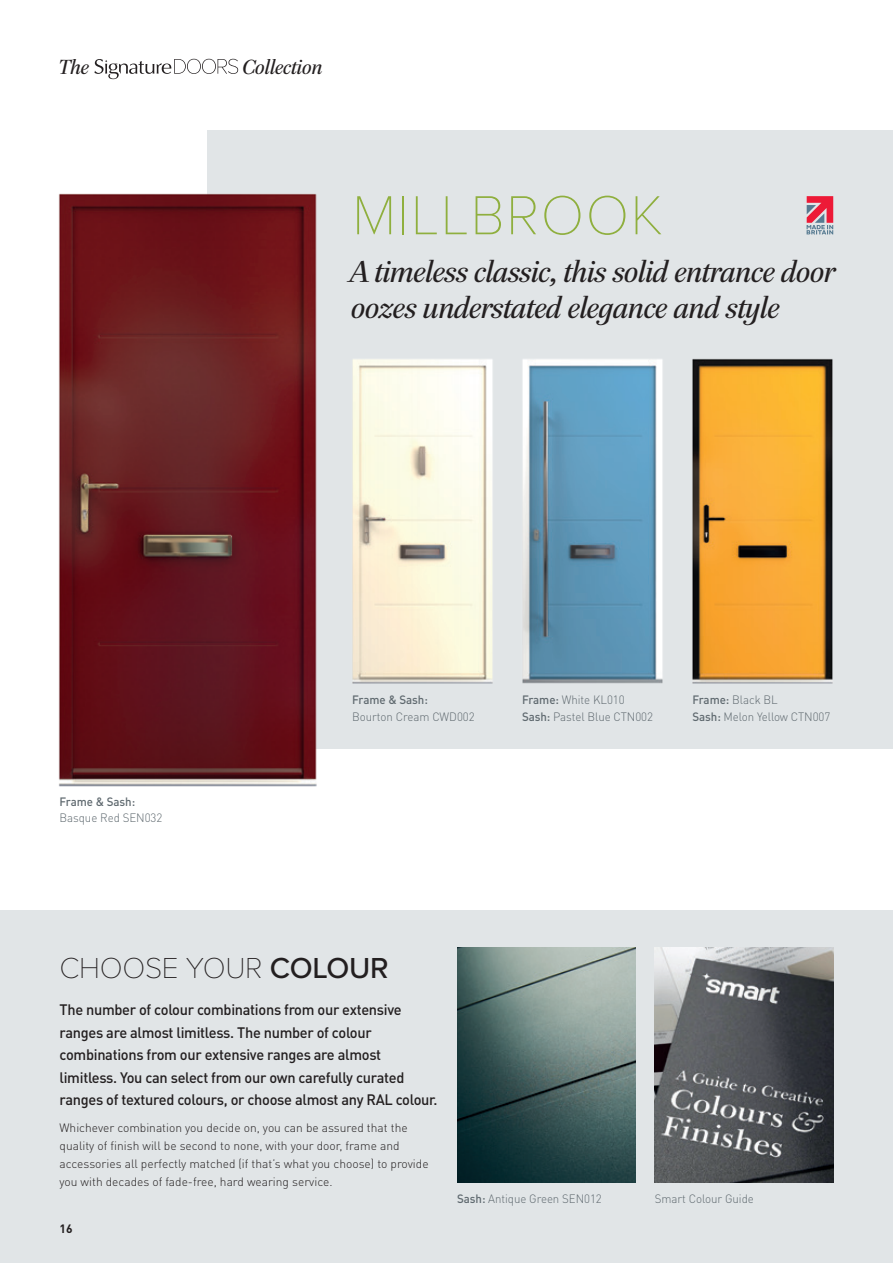
<style>
.page{position:relative;width:893px;height:1263px;background:#fff}
.page>*{position:absolute;margin:0;border:0;box-sizing:border-box;transform-origin:0 0}
.t1{font:100 57px "Proxima Nova T";letter-spacing:.025em;color:#8faf3e}
.t2{font:italic 30px/36px "Paperback 48";color:#231f20}
.t3{font:100 30px "Proxima Nova T";letter-spacing:-.01em;color:#231f20}
.t4{font:italic 20.25px "Paperback 48";letter-spacing:.01em;color:#231f20}
.t5{font:500 15px/22.5px "DIN Pro";letter-spacing:-.02em;color:#231f20}
.t6{font:300 12px/18px "DIN Pro";color:#231f20}
.t7{font:300 12px/16.5px "DIN Pro";letter-spacing:-.005em;color:#5f696f;scale:.96 1}
.t8{font:500 12px "DIN Pro";letter-spacing:-.005em;color:#5f696f;scale:.96 1}
.t9{font:700 12px "DIN Pro";color:#231f20}
.s1{font-weight:500}
.s2{font-family:"Proxima Nova";font-weight:500}
</style>
<div class="page">
<div style="left:0;top:910px;width:893px;height:353px;background:#e1e5e7"></div>
<div style="left:207px;top:130px;width:686px;height:618px;background:#e1e5e7"></div>
<img style="left:58px;top:193px;width:274px;height:594px">
<svg style="left:807px;top:196px;width:26px;height:38px"></svg>
<img style="left:522px;top:359px;width:141px;height:324px">
<img style="left:692px;top:358px;width:141px;height:325px">
<img style="left:352px;top:359px;width:141px;height:324px">
<img style="left:457px;top:948px;width:179px;height:234px">
<img style="left:655px;top:948px;width:178px;height:234px">
<svg style="left:94px;top:59px;width:144px;height:20px"></svg>
<h3 class="t4" style="left:60px;top:55px;width:32px">The</h3>
<h3 class="t4" style="left:243px;top:55px;width:81px">Collection</h3>
<h1 class="t1" style="left:352px;top:173px;width:312px">MILLBROOK</h1>
<h2 class="t2" style="left:352px;top:253px;width:485px">A timeless classic, this solid entrance door oozes understated elegance and style</h2>
<p class="t8" style="left:60px;top:793px;width:80px">Frame &amp; Sash:</p>
<p class="t7" style="left:60px;top:809px;width:109px">Basque Red SEN032</p>
<p class="t8" style="left:352px;top:692px;width:80px">Frame &amp; Sash:</p>
<p class="t7" style="left:352px;top:708px;width:129px">Bourton Cream CWD002</p>
<p class="t7" style="left:522px;top:691px;width:138px"><span class="s1">Frame:</span> White KL010<br><span class="s1">Sash:</span> Pastel Blue CTN002</p>
<p class="t7" style="left:692px;top:691px;width:145px"><span class="s1">Frame:</span> Black BL<br><span class="s1">Sash:</span> Melon Yellow CTN007</p>
<h2 class="t3" style="left:60px;top:946px;width:331px">CHOOSE YOUR <span class="s2">COLOUR</span></h2>
<p class="t5" style="left:60px;top:998px;width:380px">The number of colour combinations from our extensive ranges are almost limitless. The number of colour combinations from our extensive ranges are almost limitless. You can select from our own carefully curated ranges of textured colours, or choose almost any RAL colour.</p>
<p class="t6" style="left:60px;top:1118px;width:371px">Whichever combination you decide on, you can be assured that the quality of finish will be second to none, with your door, frame and accessories all perfectly matched (if that’s what you choose) to provide you with decades of fade-free, hard wearing service.</p>
<p class="t9" style="left:60px;top:1221px;width:15px">16</p>
<p class="t7" style="left:457px;top:1190px;width:152px"><span class="s1">Sash:</span> Antique Green SEN012</p>
<p class="t7" style="left:655px;top:1190px;width:105px">Smart Colour Guide</p>
</div>
